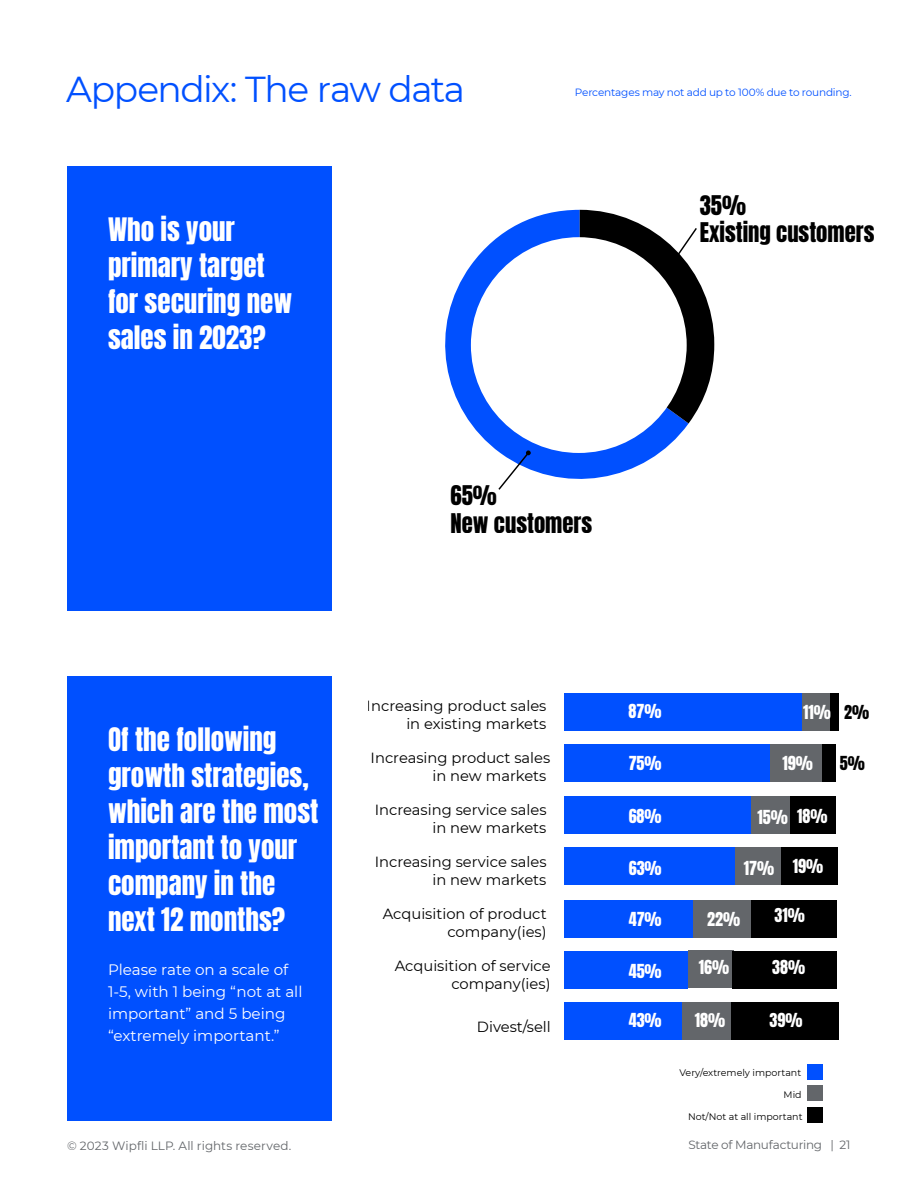
<style>
.page{position:relative;width:918px;height:1188px;background:#fff}
.page>*{position:absolute;margin:0;border:0;box-sizing:border-box;transform-origin:0 0}
.t1{font:36px "Montserrat";letter-spacing:-.04em;color:#0050ff}
.t2{font:27px/36px "Anton";color:#fff}
.t3{font:22.65px/27.2px "Anton";color:#000}
.t4{font:16.2px "Anton";color:#fff}
.t5{font:16.2px "Anton";color:#000}
.t6{font:15.15px/22px "Montserrat";color:#fff}
.t7{font:14.7px/17.7px "Montserrat";color:#000;text-align:right}
.t8{font:12px "Montserrat";color:#63666a}
.t9{font:12px "Montserrat";letter-spacing:-.025em;color:#63666a}
.t10{font:10.5px "Montserrat";letter-spacing:-.015em;color:#0050ff}
.t11{font:9.45px "Montserrat";color:#000}
.t12{font:7.95px "Montserrat";color:#fff}
</style>
<div class="page">
<div style="left:68px;top:166px;width:264px;height:445px;background:#0050ff"></div>
<div style="left:68px;top:676px;width:264px;height:444px;background:#0050ff"></div>
<svg style="left:445px;top:210px;width:244px;height:269px;fill:#0050ff"></svg>
<svg style="left:580px;top:210px;width:134px;height:213px"></svg>
<svg style="left:497px;top:450px;width:34px;height:40px"></svg>
<div style="left:471px;top:237px;width:216px;height:216px;background:#fff;border-radius:50%"></div>
<div style="left:564px;top:693px;width:239px;height:37px;background:#0050ff"></div>
<div style="left:564px;top:745px;width:206px;height:37px;background:#0050ff"></div>
<div style="left:564px;top:796px;width:187px;height:37px;background:#0050ff"></div>
<div style="left:564px;top:848px;width:173px;height:37px;background:#0050ff"></div>
<div style="left:564px;top:900px;width:129px;height:38px;background:#0050ff"></div>
<div style="left:564px;top:951px;width:124px;height:37px;background:#0050ff"></div>
<div style="left:564px;top:1003px;width:118px;height:37px;background:#0050ff"></div>
<div style="left:803px;top:693px;width:27px;height:37px;background:#63666a"></div>
<div style="left:770px;top:744px;width:52px;height:38px;background:#63666a"></div>
<div style="left:751px;top:796px;width:41px;height:37px;background:#63666a"></div>
<div style="left:735px;top:848px;width:47px;height:37px;background:#63666a"></div>
<div style="left:693px;top:900px;width:61px;height:38px;background:#63666a"></div>
<div style="left:688px;top:951px;width:45px;height:37px;background:#63666a"></div>
<div style="left:682px;top:1002px;width:50px;height:38px;background:#63666a"></div>
<div style="left:830px;top:693px;width:8px;height:37px;background:#000"></div>
<div style="left:822px;top:744px;width:14px;height:38px;background:#000"></div>
<div style="left:790px;top:796px;width:46px;height:37px;background:#000"></div>
<div style="left:781px;top:848px;width:57px;height:37px;background:#000"></div>
<div style="left:752px;top:900px;width:85px;height:38px;background:#000"></div>
<div style="left:732px;top:951px;width:105px;height:37px;background:#000"></div>
<div style="left:731px;top:1003px;width:107px;height:37px;background:#000"></div>
<div style="left:808px;top:1108px;width:15px;height:15px;background:#000"></div>
<div style="left:808px;top:1085px;width:15px;height:16px;background:#63666a"></div>
<div style="left:808px;top:1064px;width:15px;height:15px;background:#0050ff"></div>
<h1 class="t1" style="left:66px;top:65px;width:401px">Appendix: The raw data</h1>
<h2 class="t2" style="left:108px;top:214px;width:186px">Who is your primary target for securing new sales in 2023?</h2>
<p class="t10" style="left:575px;top:85px;width:279px">Percentages may not add up to 100% due to rounding.</p>
<h3 class="t3" style="left:700px;top:194px;width:176px">35%<br>Existing customers</h3>
<h3 class="t3" style="left:450px;top:484px;width:143px">65%<br>New customers</h3>
<h2 class="t2" style="left:108px;top:723px;width:212px">Of the following growth strategies, which are the most important to your company in the next 12 months?</h2>
<p class="t6" style="left:108px;top:958px;width:196px">Please rate on a scale of<br>1-5, with 1 being “not at all important” and 5 being “extremely important.”</p>
<p class="t7" style="left:367px;top:697px;width:181px">Increasing product sales in existing markets</p>
<p class="t7" style="left:371px;top:749px;width:181px">Increasing product sales in new markets</p>
<p class="t7" style="left:375px;top:800px;width:173px">Increasing service sales in new markets</p>
<p class="t7" style="left:375px;top:852px;width:173px">Increasing service sales in new markets</p>
<p class="t7" style="left:383px;top:904px;width:165px">Acquisition of product company(ies)</p>
<p class="t7" style="left:395px;top:956px;width:157px">Acquisition of service company(ies)</p>
<p class="t7" style="left:477px;top:1017px;width:75px">Divest/sell</p>
<p class="t4" style="left:629px;top:703px;width:35px">87%</p>
<p class="t4" style="left:803px;top:704px;width:29px">11%</p>
<p class="t5" style="left:844px;top:704px;width:27px">2%</p>
<p class="t4" style="left:629px;top:755px;width:35px">75%</p>
<p class="t4" style="left:783px;top:754px;width:32px">19%</p>
<p class="t4" style="left:629px;top:808px;width:35px">68%</p>
<p class="t4" style="left:758px;top:808px;width:72px">15% 18%</p>
<p class="t4" style="left:629px;top:860px;width:35px">63%</p>
<p class="t4" style="left:744px;top:859px;width:81px">17% 19%</p>
<p class="t4" style="left:629px;top:911px;width:35px">47%</p>
<p class="t4" style="left:707px;top:911px;width:35px">22%</p>
<p class="t4" style="left:775px;top:907px;width:32px">31%</p>
<p class="t4" style="left:629px;top:963px;width:35px">45%</p>
<p class="t4" style="left:699px;top:959px;width:32px">16%</p>
<p class="t4" style="left:772px;top:959px;width:35px">38%</p>
<p class="t4" style="left:629px;top:1012px;width:35px">43%</p>
<p class="t4" style="left:695px;top:1012px;width:32px">18%</p>
<p class="t4" style="left:769px;top:1012px;width:35px">39%</p>
<p class="t5" style="left:840px;top:755px;width:27px">5%</p>
<p class="t11" style="left:680px;top:1067px;width:123px">Very/extremely important</p>
<p class="t12" style="left:769px;top:1068px;width:5px">-</p>
<p class="t11" style="left:784px;top:1088px;width:20px">Mid</p>
<p class="t11" style="left:688px;top:1110px;width:116px">Not/Not at all important</p>
<p class="t8" style="left:67px;top:1137px;width:226px">© 2023 Wipfli LLP. All rights reserved.</p>
<p class="t9" style="left:689px;top:1137px;width:163px">State of Manufacturing | 21</p>
</div>
